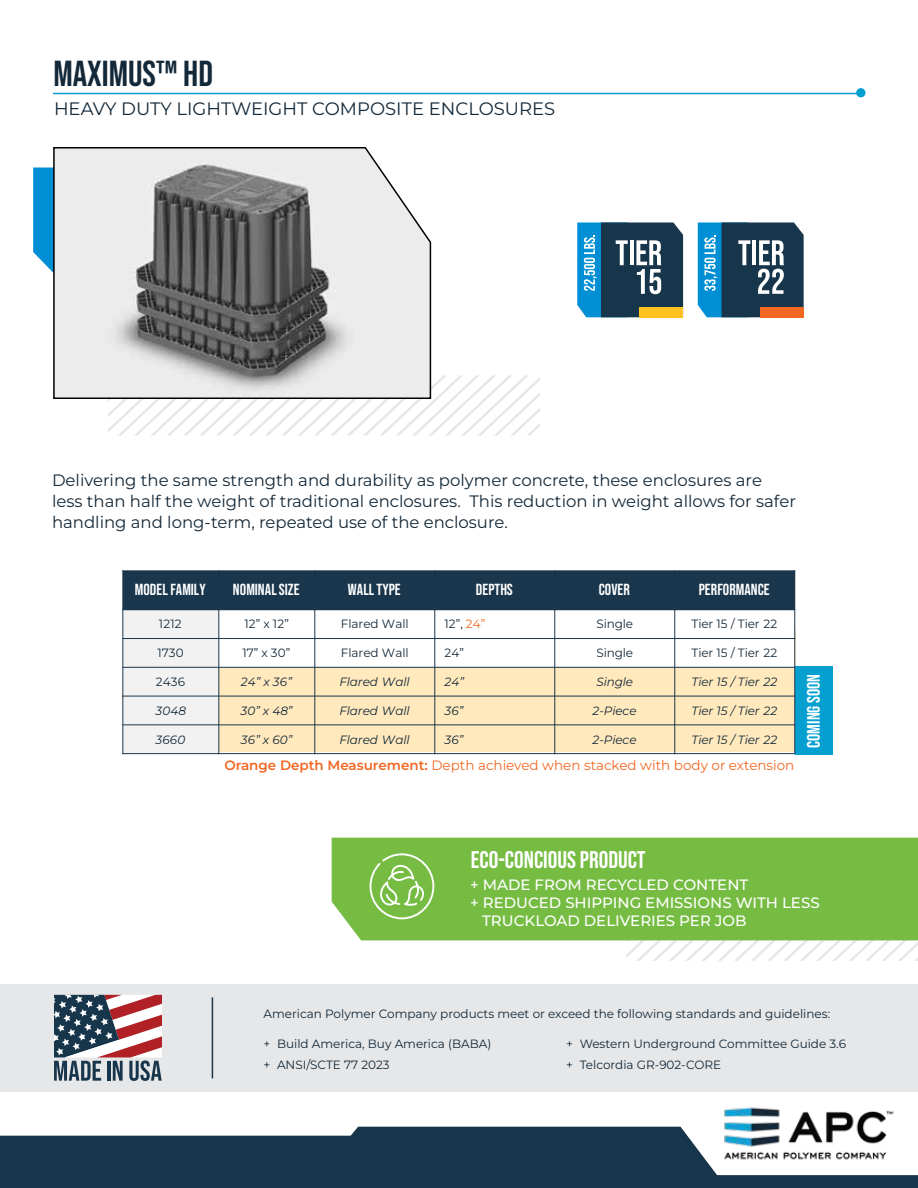
<style>
.page{position:relative;width:918px;height:1188px;background:#fff}
.page>*{position:absolute;margin:0;border:0;box-sizing:border-box;transform-origin:0 0}
.t1{font:36px "Bebas Neue";color:#132838}
.t2{font:24px "Bebas Neue";color:#fff}
.t3{font:18px "Montserrat";color:#132838}
.t4{font:18px "Bebas Neue";color:#fff}
.t5{font:16.5px/21px "Montserrat";color:#132838}
.t6{font:16.05px "Bebas Neue";letter-spacing:.005em;color:#fff}
.t7{font:500 15px "Montserrat";color:#fff}
.t8{font:13.5px "Montserrat";color:#f26722}
.t9{font:12px/21px "Montserrat";color:#132838}
.t10{font:italic 12px "Montserrat";letter-spacing:-.01em;color:#142939}
.t11{font:12px "Montserrat";color:#142939}
.s1{color:#f26822}
.s2{font-weight:600}
</style>
<div class="page">
<svg style="left:108px;top:375px;width:432px;height:61px"></svg>
<svg style="left:0;top:1127px;width:918px;height:61px;background:#385163"></svg>
<div style="left:0;top:984px;width:918px;height:108px;background:#e6e7e8"></div>
<svg style="left:54px;top:995px;width:108px;height:86px;background:#8c808a"></svg>
<hr style="left:53px;top:93px;width:810px;height:1px;background:#05a0d0">
<div style="left:856px;top:88px;width:10px;height:9px;background:#05a0d0;border-radius:50%"></div>
<svg style="left:33px;top:168px;width:19px;height:104px;background:#1a9ad9"></svg>
<svg style="left:52px;top:147px;width:381px;height:253px;background:#b5b6b6"></svg>
<img style="left:720px;top:1107px;width:179px;height:58px">
<hr style="left:212px;top:997px;width:1px;height:81px;background:#18364b">
<svg style="left:577px;top:222px;width:106px;height:95px;background:#3c677b"></svg>
<svg style="left:698px;top:222px;width:106px;height:95px;background:#3c647c"></svg>
<svg style="left:626px;top:940px;width:292px;height:21px"></svg>
<div style="left:332px;top:838px;width:586px;height:102px;background:#76bc43"></div>
<svg style="left:370px;top:853px;width:64px;height:66px;background:#8fc865"></svg>
<div style="left:215px;top:630px;width:581px;height:122px;background:#ffe9bd"></div>
<div style="left:795px;top:666px;width:37px;height:89px;background:#05a0d0"></div>
<div style="left:123px;top:571px;width:96px;height:39px;background:#1a364c"></div>
<div style="left:219px;top:571px;width:96px;height:39px;background:#1a364c"></div>
<div style="left:315px;top:571px;width:120px;height:39px;background:#1a364c"></div>
<div style="left:435px;top:571px;width:120px;height:39px;background:#1a364c"></div>
<div style="left:555px;top:571px;width:120px;height:39px;background:#1a364c"></div>
<div style="left:675px;top:571px;width:120px;height:39px;background:#1a364c"></div>
<div style="left:123px;top:610px;width:96px;height:29px;background:#f2f2f2"></div>
<div style="left:219px;top:610px;width:96px;height:29px;background:#fff"></div>
<div style="left:315px;top:610px;width:120px;height:29px;background:#fff"></div>
<div style="left:435px;top:610px;width:120px;height:29px;background:#fff"></div>
<div style="left:555px;top:610px;width:120px;height:29px;background:#fff"></div>
<div style="left:675px;top:610px;width:120px;height:29px;background:#fff"></div>
<div style="left:123px;top:639px;width:96px;height:28px;background:#f2f2f2"></div>
<div style="left:219px;top:639px;width:96px;height:28px;background:#fff"></div>
<div style="left:315px;top:639px;width:120px;height:28px;background:#fff"></div>
<div style="left:435px;top:639px;width:120px;height:28px;background:#fff"></div>
<div style="left:555px;top:639px;width:120px;height:28px;background:#fff"></div>
<div style="left:675px;top:639px;width:120px;height:28px;background:#fff"></div>
<div style="left:123px;top:667px;width:96px;height:29px;background:#f2f2f2"></div>
<div style="left:123px;top:696px;width:96px;height:29px;background:#f2f2f2"></div>
<div style="left:123px;top:725px;width:96px;height:29px;background:#f2f2f2"></div>
<hr style="left:218px;top:570px;width:1px;height:184px;background:#1a364c">
<hr style="left:314px;top:570px;width:1px;height:184px;background:#1a364c">
<hr style="left:434px;top:570px;width:1px;height:184px;background:#1a364c">
<hr style="left:554px;top:570px;width:1px;height:184px;background:#1a364c">
<hr style="left:674px;top:570px;width:1px;height:184px;background:#1a364c">
<hr style="left:122px;top:638px;width:673px;height:1px;background:#1a364c">
<hr style="left:122px;top:667px;width:673px;height:1px;background:#1a364c">
<hr style="left:122px;top:696px;width:673px;height:1px;background:#1a364c">
<hr style="left:122px;top:724px;width:673px;height:1px;background:#1a364c">
<hr style="left:122px;top:570px;width:1px;height:184px;background:#1a364c">
<hr style="left:794px;top:570px;width:1px;height:184px;background:#1a364c">
<hr style="left:122px;top:570px;width:673px;height:1px;background:#1a364c">
<hr style="left:122px;top:753px;width:673px;height:1px;background:#1a364c">
<h1 class="t1" style="left:53px;top:54px;width:161px">MAXIMUS™ HD</h1>
<p class="t3" style="left:54px;top:96px;width:503px">HEAVY DUTY LIGHTWEIGHT COMPOSITE ENCLOSURES</p>
<p class="t5" style="left:52px;top:469px;width:746px">Delivering the same strength and durability as polymer concrete, these enclosures are less than half the weight of traditional enclosures. This reduction in weight allows for safer handling and long-term, repeated use of the enclosure.</p>
<p class="t6" style="left:135px;top:580px;width:72px">MODEL FAMILY</p>
<p class="t6" style="left:233px;top:580px;width:68px">NOMINAL SIZE</p>
<p class="t6" style="left:348px;top:580px;width:54px">WALL TYPE</p>
<p class="t6" style="left:476px;top:580px;width:38px">DEPTHS</p>
<p class="t6" style="left:599px;top:580px;width:32px">COVER</p>
<p class="t6" style="left:699px;top:580px;width:72px">PERFORMANCE</p>
<p class="t11" style="left:159px;top:616px;width:24px">1212</p>
<p class="t11" style="left:244px;top:616px;width:46px">12” x 12”</p>
<p class="t11" style="left:341px;top:616px;width:69px">Flared Wall</p>
<p class="t11" style="left:444px;top:616px;width:43px">12”, <span class="s1">24”</span></p>
<p class="t11" style="left:596px;top:616px;width:38px">Single</p>
<p class="t11" style="left:691px;top:616px;width:87px">Tier 15 / Tier 22</p>
<p class="t11" style="left:157px;top:645px;width:28px">1730</p>
<p class="t11" style="left:242px;top:645px;width:50px">17” x 30”</p>
<p class="t11" style="left:341px;top:645px;width:69px">Flared Wall</p>
<p class="t11" style="left:444px;top:645px;width:21px">24”</p>
<p class="t11" style="left:596px;top:645px;width:38px">Single</p>
<p class="t11" style="left:691px;top:645px;width:87px">Tier 15 / Tier 22</p>
<p class="t11" style="left:156px;top:673px;width:31px">2436</p>
<p class="t10" style="left:241px;top:673px;width:53px">24” x 36”</p>
<p class="t10" style="left:339px;top:673px;width:72px">Flared Wall</p>
<p class="t10" style="left:444px;top:673px;width:21px">24”</p>
<p class="t10" style="left:596px;top:673px;width:38px">Single</p>
<p class="t10" style="left:691px;top:673px;width:87px">Tier 15 / Tier 22</p>
<p class="t10" style="left:155px;top:702px;width:32px">3048</p>
<p class="t10" style="left:240px;top:702px;width:54px">30” x 48”</p>
<p class="t10" style="left:339px;top:702px;width:72px">Flared Wall</p>
<p class="t10" style="left:444px;top:702px;width:21px">36”</p>
<p class="t10" style="left:592px;top:702px;width:46px">2-Piece</p>
<p class="t10" style="left:691px;top:702px;width:87px">Tier 15 / Tier 22</p>
<p class="t10" style="left:155px;top:731px;width:31px">3660</p>
<p class="t10" style="left:241px;top:731px;width:53px">36” x 60”</p>
<p class="t10" style="left:339px;top:731px;width:72px">Flared Wall</p>
<p class="t10" style="left:444px;top:731px;width:21px">36”</p>
<p class="t10" style="left:592px;top:731px;width:46px">2-Piece</p>
<p class="t10" style="left:691px;top:731px;width:87px">Tier 15 / Tier 22</p>
<p class="t8" style="left:225px;top:756px;width:571px"><span class="s2">Orange Depth Measurement:</span> Depth achieved when stacked with body or extension</p>
<p class="t4" style="left:803px;top:748px;width:75px;rotate:-90deg">COMING SOON</p>
<h2 class="t2" style="left:471px;top:846px;width:176px">EC0-CONCIOUS PRODUCT</h2>
<p class="t7" style="left:470px;top:874px;width:280px">+ MADE FROM RECYCLED CONTENT</p>
<p class="t7" style="left:470px;top:892px;width:351px">+ REDUCED SHIPPING EMISSIONS WITH LESS</p>
<p class="t7" style="left:482px;top:910px;width:266px">TRUCKLOAD DELIVERIES PER JOB</p>
<p class="t9" style="left:264px;top:1003px;width:568px">American Polymer Company products meet or exceed the following standards and guidelines:</p>
<p class="t9" style="left:264px;top:1033px;width:229px">+ Build America, Buy America (BABA) + ANSI/SCTE 77 2023</p>
<p class="t9" style="left:566px;top:1033px;width:281px">+ Western Underground Committee Guide 3.6 + Telcordia GR-902-CORE</p>
</div>
